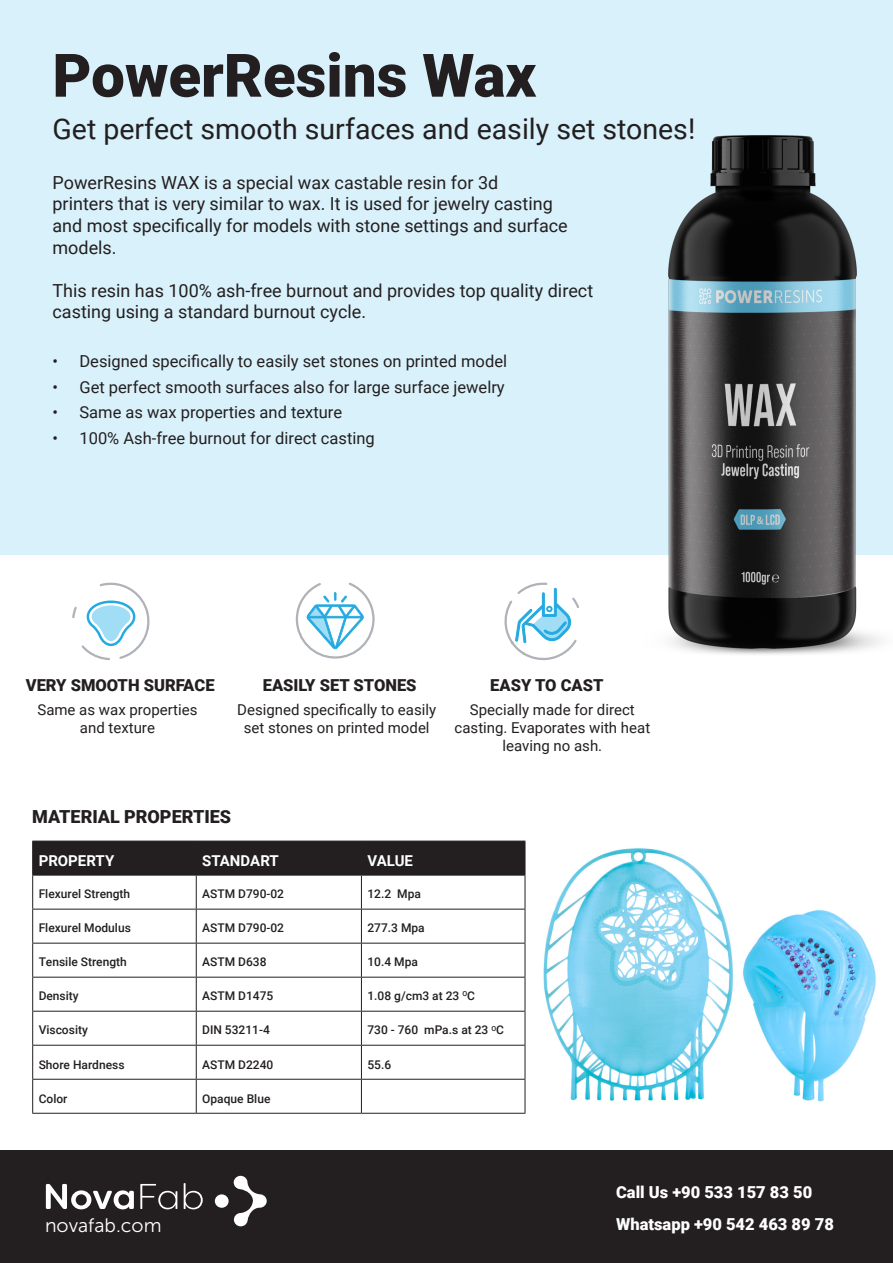
<style>
.page{position:relative;width:893px;height:1263px;background:#fff}
.page>*{position:absolute;margin:0;border:0;box-sizing:border-box;transform-origin:0 0}
.t1{font:900 60px "Roboto";color:#231f20}
.t2{font:28.5px "Roboto";color:#231f20}
.t3{font:19.5px "Museo Sans 300";color:#fff}
.t4{font:18px/21.6px "Roboto";color:#231f20}
.t5{font:900 18px "Roboto";color:#231f20}
.t6{font:16.5px "Roboto";color:#231f20}
.t7{font:900 16.5px "Roboto";color:#231f20}
.t8{font:900 16.5px/31.8px "Roboto";color:#fff}
.t9{font:15px/18px "Roboto";color:#231f20;text-align:center}
.t10{font:700 15px "Roboto";color:#fff}
.t11{font:500 12px "Roboto";color:#231f20}
</style>
<div class="page">
<div style="left:1px;top:1px;width:892px;height:554px;background:#d9f1fb"></div>
<img style="left:668px;top:135px;width:213px;height:520px">
<div style="left:1px;top:1150px;width:892px;height:113px;background:#231f20"></div>
<img style="left:543px;top:848px;width:333px;height:254px">
<div style="left:33px;top:842px;width:492px;height:33px;background:#231f20"></div>
<hr style="left:32px;top:841px;width:164px;height:1px;background:#231f20">
<hr style="left:32px;top:841px;width:1px;height:34px;background:#231f20">
<hr style="left:196px;top:841px;width:165px;height:1px;background:#231f20">
<hr style="left:196px;top:841px;width:1px;height:34px;background:#231f20">
<hr style="left:361px;top:841px;width:164px;height:1px;background:#231f20">
<hr style="left:361px;top:841px;width:1px;height:34px;background:#231f20">
<hr style="left:525px;top:841px;width:1px;height:34px;background:#231f20">
<hr style="left:32px;top:875px;width:164px;height:1px;background:#231f20">
<hr style="left:32px;top:875px;width:1px;height:34px;background:#231f20">
<hr style="left:196px;top:875px;width:165px;height:1px;background:#231f20">
<hr style="left:196px;top:875px;width:1px;height:34px;background:#231f20">
<hr style="left:361px;top:875px;width:164px;height:1px;background:#231f20">
<hr style="left:361px;top:875px;width:1px;height:34px;background:#231f20">
<hr style="left:525px;top:875px;width:1px;height:34px;background:#231f20">
<hr style="left:32px;top:909px;width:164px;height:1px;background:#231f20">
<hr style="left:32px;top:909px;width:1px;height:34px;background:#231f20">
<hr style="left:196px;top:909px;width:165px;height:1px;background:#231f20">
<hr style="left:196px;top:909px;width:1px;height:34px;background:#231f20">
<hr style="left:361px;top:909px;width:164px;height:1px;background:#231f20">
<hr style="left:361px;top:909px;width:1px;height:34px;background:#231f20">
<hr style="left:525px;top:909px;width:1px;height:34px;background:#231f20">
<hr style="left:32px;top:943px;width:164px;height:1px;background:#231f20">
<hr style="left:32px;top:943px;width:1px;height:34px;background:#231f20">
<hr style="left:196px;top:943px;width:165px;height:1px;background:#231f20">
<hr style="left:196px;top:943px;width:1px;height:34px;background:#231f20">
<hr style="left:361px;top:943px;width:164px;height:1px;background:#231f20">
<hr style="left:361px;top:943px;width:1px;height:34px;background:#231f20">
<hr style="left:525px;top:943px;width:1px;height:34px;background:#231f20">
<hr style="left:32px;top:977px;width:164px;height:1px;background:#231f20">
<hr style="left:32px;top:977px;width:1px;height:34px;background:#231f20">
<hr style="left:196px;top:977px;width:165px;height:1px;background:#231f20">
<hr style="left:196px;top:977px;width:1px;height:34px;background:#231f20">
<hr style="left:361px;top:977px;width:164px;height:1px;background:#231f20">
<hr style="left:361px;top:977px;width:1px;height:34px;background:#231f20">
<hr style="left:525px;top:977px;width:1px;height:34px;background:#231f20">
<hr style="left:32px;top:1011px;width:164px;height:1px;background:#231f20">
<hr style="left:32px;top:1011px;width:1px;height:34px;background:#231f20">
<hr style="left:196px;top:1011px;width:165px;height:1px;background:#231f20">
<hr style="left:196px;top:1011px;width:1px;height:34px;background:#231f20">
<hr style="left:361px;top:1011px;width:164px;height:1px;background:#231f20">
<hr style="left:361px;top:1011px;width:1px;height:34px;background:#231f20">
<hr style="left:525px;top:1011px;width:1px;height:34px;background:#231f20">
<hr style="left:32px;top:1045px;width:164px;height:1px;background:#231f20">
<hr style="left:32px;top:1045px;width:1px;height:34px;background:#231f20">
<hr style="left:196px;top:1045px;width:165px;height:1px;background:#231f20">
<hr style="left:196px;top:1045px;width:1px;height:34px;background:#231f20">
<hr style="left:361px;top:1045px;width:164px;height:1px;background:#231f20">
<hr style="left:361px;top:1045px;width:1px;height:34px;background:#231f20">
<hr style="left:525px;top:1045px;width:1px;height:34px;background:#231f20">
<hr style="left:32px;top:1079px;width:164px;height:1px;background:#231f20">
<hr style="left:32px;top:1079px;width:1px;height:34px;background:#231f20">
<hr style="left:196px;top:1079px;width:165px;height:1px;background:#231f20">
<hr style="left:196px;top:1079px;width:1px;height:34px;background:#231f20">
<hr style="left:361px;top:1079px;width:164px;height:1px;background:#231f20">
<hr style="left:361px;top:1079px;width:1px;height:34px;background:#231f20">
<hr style="left:525px;top:1079px;width:1px;height:34px;background:#231f20">
<hr style="left:32px;top:1113px;width:164px;height:1px;background:#231f20">
<hr style="left:196px;top:1113px;width:165px;height:1px;background:#231f20">
<hr style="left:361px;top:1113px;width:164px;height:1px;background:#231f20">
<div style="left:215px;top:1194px;width:14px;height:14px;background:#fff;border-radius:50%"></div>
<svg style="left:233px;top:1175px;width:34px;height:52px"></svg>
<svg style="left:46px;top:1184px;width:88px;height:25px"></svg>
<svg style="left:140px;top:1184px;width:37px;height:25px"></svg>
<svg style="left:184px;top:1183px;width:19px;height:26px"></svg>
<svg style="left:72px;top:582px;width:78px;height:78px"></svg>
<svg style="left:295px;top:582px;width:80px;height:77px"></svg>
<svg style="left:505px;top:582px;width:74px;height:79px"></svg>
<p class="t1" style="left:52px;top:33px;width:485px">PowerResins Wax</p>
<p class="t2" style="left:52px;top:109px;width:644px">Get perfect smooth surfaces and easily set stones!</p>
<p class="t4" style="left:52px;top:171px;width:517px">PowerResins WAX is a special wax castable resin for 3d<br>printers that is very similar to wax. It is used for jewelry casting and most specifically for models with stone settings and surface models.</p>
<p class="t4" style="left:52px;top:279px;width:542px">This resin has 100% ash-free burnout and provides top quality direct casting using a standard burnout cycle.</p>
<p class="t6" style="left:52px;top:349px;width:456px">• Designed specifically to easily set stones on printed model</p>
<p class="t6" style="left:52px;top:375px;width:454px">• Get perfect smooth surfaces also for large surface jewelry</p>
<p class="t6" style="left:52px;top:401px;width:291px">• Same as wax properties and texture</p>
<p class="t6" style="left:52px;top:427px;width:324px">• 100% Ash-free burnout for direct casting</p>
<p class="t7" style="left:26px;top:673px;width:190px">VERY SMOOTH SURFACE</p>
<p class="t7" style="left:263px;top:673px;width:155px">EASILY SET STONES</p>
<p class="t7" style="left:490px;top:673px;width:115px">EASY TO CAST</p>
<p class="t9" style="left:37px;top:700px;width:161px">Same as wax properties and texture</p>
<p class="t9" style="left:237px;top:700px;width:200px">Designed specifically to easily set stones on printed model</p>
<p class="t9" style="left:455px;top:700px;width:197px">Specially made for direct casting. Evaporates with heat leaving no ash.</p>
<p class="t5" style="left:32px;top:804px;width:200px">MATERIAL PROPERTIES</p>
<p class="t10" style="left:39px;top:850px;width:77px">PROPERTY</p>
<p class="t10" style="left:202px;top:850px;width:78px">STANDART</p>
<p class="t10" style="left:367px;top:850px;width:47px">VALUE</p>
<p class="t11" style="left:39px;top:886px;width:93px">Flexurel Strength</p>
<p class="t11" style="left:202px;top:886px;width:83px">ASTM D790-02</p>
<p class="t11" style="left:367px;top:886px;width:55px">12.2 Mpa</p>
<p class="t11" style="left:39px;top:920px;width:94px">Flexurel Modulus</p>
<p class="t11" style="left:202px;top:920px;width:83px">ASTM D790-02</p>
<p class="t11" style="left:367px;top:920px;width:59px">277.3 Mpa</p>
<p class="t11" style="left:39px;top:954px;width:90px">Tensile Strength</p>
<p class="t11" style="left:202px;top:954px;width:66px">ASTM D638</p>
<p class="t11" style="left:367px;top:954px;width:52px">10.4 Mpa</p>
<p class="t11" style="left:39px;top:988px;width:42px">Density</p>
<p class="t11" style="left:202px;top:988px;width:73px">ASTM D1475</p>
<p class="t11" style="left:367px;top:988px;width:109px">1.08 g/cm3 at 23 <sup>O</sup>C</p>
<p class="t11" style="left:39px;top:1022px;width:51px">Viscosity</p>
<p class="t11" style="left:202px;top:1022px;width:69px">DIN 53211-4</p>
<p class="t11" style="left:367px;top:1022px;width:138px">730 - 760 mPa.s at 23 <sup>O</sup>C</p>
<p class="t11" style="left:39px;top:1056px;width:87px">Shore Hardness</p>
<p class="t11" style="left:202px;top:1056px;width:73px">ASTM D2240</p>
<p class="t11" style="left:367px;top:1056px;width:25px">55.6</p>
<p class="t11" style="left:39px;top:1090px;width:30px">Color</p>
<p class="t11" style="left:202px;top:1090px;width:70px">Opaque Blue</p>
<p class="t3" style="left:45px;top:1215px;width:118px">novafab.com</p>
<p class="t8" style="left:616px;top:1175px;width:219px">Call Us +90 533 157 83 50<br>Whatsapp +90 542 463 89 78</p>
</div>
